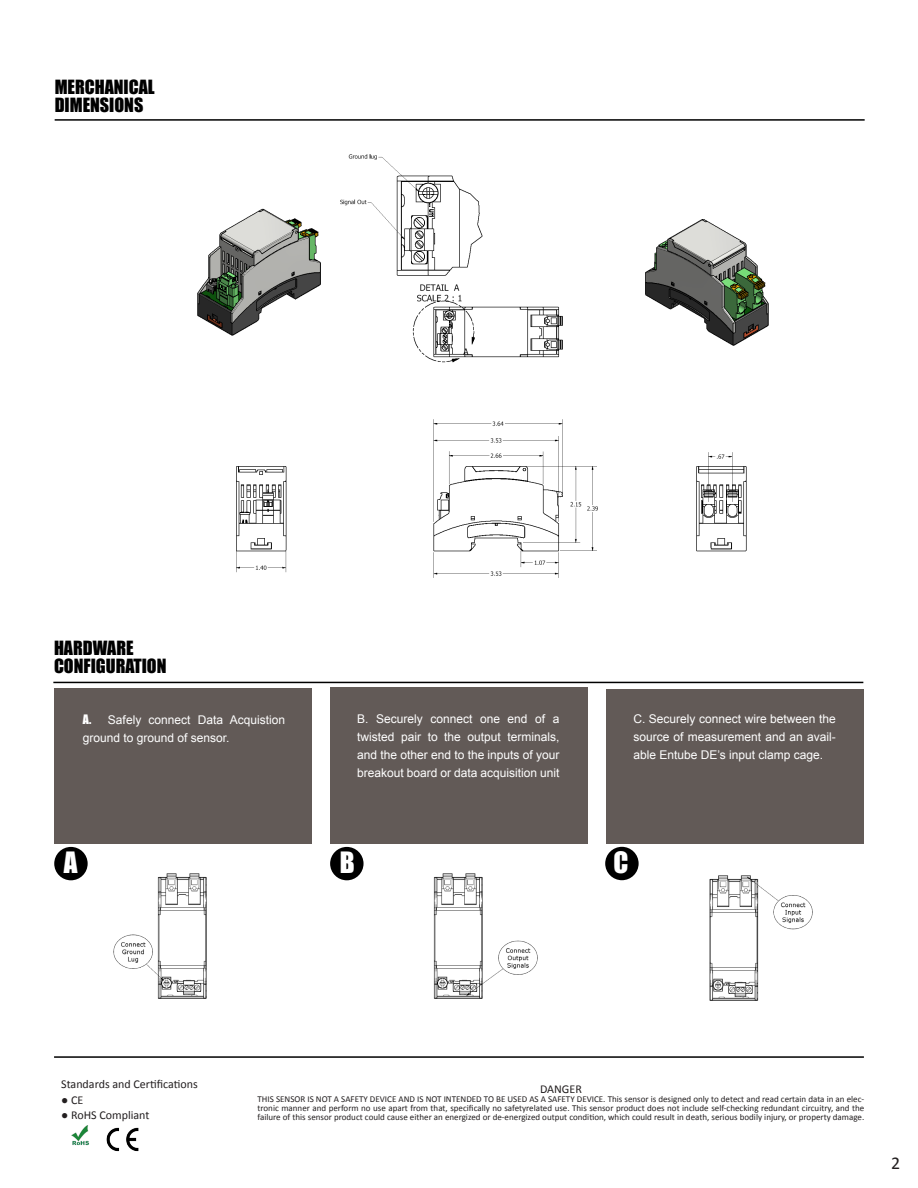
<style>
.page{position:relative;width:918px;height:1188px;background:#fff}
.page>*{position:absolute;margin:0;border:0;box-sizing:border-box;transform-origin:0 0}
.t1{font:27px "Impact";color:#fff}
.t2{font:18px "Impact";color:#000}
.t3{font:18px "Calibri";color:#231f20}
.t4{font:12px/18px "Arial";color:#fff;text-align:justify}
.t5{font:12px "Calibri";color:#231f20}
.t6{font:9px/9px "Calibri";color:#231f20}
.s1{font-family:"Impact"}
</style>
<div class="page">
<img style="left:106px;top:1127px;width:33px;height:25px">
<img style="left:71px;top:1125px;width:18px;height:21px">
<div style="left:605px;top:847px;width:34px;height:33px;background:#000;border-radius:50%"></div>
<div style="left:330px;top:847px;width:34px;height:33px;background:#000;border-radius:50%"></div>
<div style="left:54px;top:847px;width:34px;height:33px;background:#000;border-radius:50%"></div>
<div style="left:606px;top:689px;width:258px;height:154px;background:#625a57"></div>
<div style="left:330px;top:687px;width:258px;height:156px;background:#625a57"></div>
<div style="left:54px;top:688px;width:258px;height:155px;background:#625a57"></div>
<hr style="left:53px;top:682px;width:810px;height:1px;background:#000">
<hr style="left:54px;top:1056px;width:810px;height:2px;background:#000">
<img style="left:54px;top:864px;width:153px;height:135px">
<img style="left:330px;top:864px;width:208px;height:135px">
<img style="left:605px;top:866px;width:208px;height:135px">
<hr style="left:55px;top:119px;width:810px;height:2px;background:#000">
<img style="left:197px;top:154px;width:572px;height:424px">
<p class="t2" style="left:55px;top:73px;width:102px">MERCHANICAL</p>
<p class="t2" style="left:55px;top:91px;width:90px">DIMENSIONS</p>
<p class="t2" style="left:54px;top:634px;width:81px">HARDWARE</p>
<p class="t2" style="left:54px;top:652px;width:114px">CONFIGURATION</p>
<p class="t4" style="left:83px;top:710px;width:204px"><span class="s1">A.</span> Safely connect Data Acquistion ground to ground of sensor.</p>
<p class="t4" style="left:357px;top:710px;width:204px">B. Securely connect one end of a twisted pair to the output terminals, and the other end to the inputs of your breakout board or data acquisition unit</p>
<p class="t4" style="left:633px;top:710px;width:204px">C. Securely connect wire between the source of measurement and an avail&shy;able Entube DE’s input clamp cage.</p>
<p class="t1" style="left:64px;top:842px;width:15px">A</p>
<p class="t1" style="left:340px;top:842px;width:16px">B</p>
<p class="t1" style="left:613px;top:842px;width:16px">C</p>
<p class="t5" style="left:61px;top:1076px;width:138px">Standards and Certifications</p>
<p class="t5" style="left:540px;top:1081px;width:43px">DANGER</p>
<p class="t6" style="left:258px;top:1094px;width:608px">THIS SENSOR IS NOT A SAFETY DEVICE AND IS NOT INTENDED TO BE USED AS A SAFETY DEVICE. This sensor is designed only to detect and read certain data in an elec&shy;tronic manner and perform no use apart from that, specifically no safetyrelated use. This sensor product does not include self-checking redundant circuitry, and the</p>
<p class="t5" style="left:61px;top:1092px;width:24px">● CE</p>
<p class="t5" style="left:61px;top:1107px;width:90px">● RoHS Compliant</p>
<p class="t6" style="left:258px;top:1112px;width:608px">failure of this sensor product could cause either an energized or de-energized output condition, which could result in death, serious bodily injury, or property damage.</p>
<p class="t3" style="left:891px;top:1151px;width:11px">2</p>
</div>
